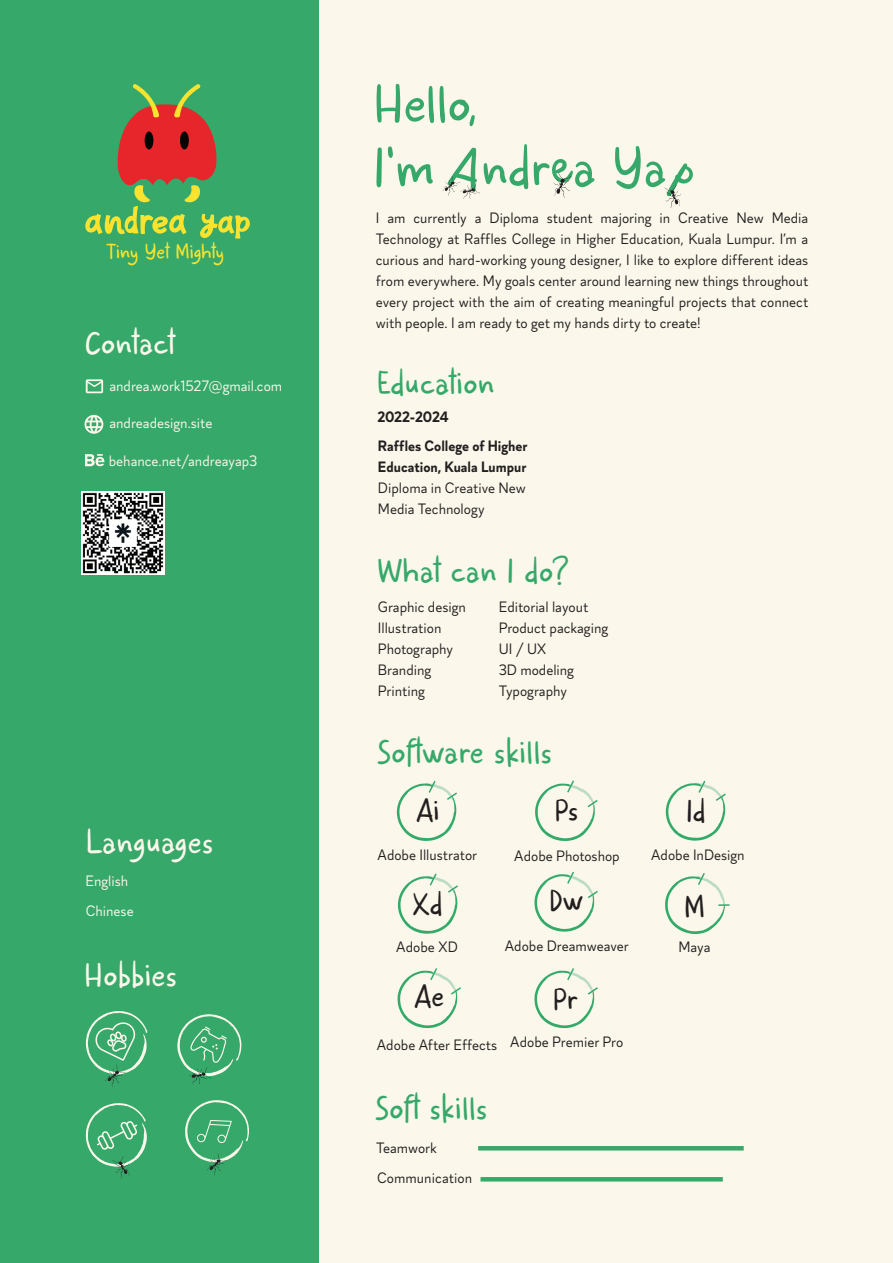
<style>
.page{position:relative;width:893px;height:1263px;background:#fbf8eb}
.page>*{position:absolute;margin:0;border:0;box-sizing:border-box;transform-origin:0 0}
.t1{font:33px "One Story";letter-spacing:.01em;color:#36a86a}
.t2{font:33px "One Story";letter-spacing:.005em;color:#fbf8eb}
.t3{font:30px "One Story";color:#231f20}
.t4{font:20.4px "One Story";color:#fae32e}
.t5{font:15px/21px "Magdelin Alt";color:#231f20}
.t6{font:15px "Magdelin Alt";color:#fbf8eb}
.t7{font:700 15px/21px "Magdelin Alt";color:#231f20}
</style>
<div class="page">
<svg style="left:398px;top:873px;width:60px;height:61px"></svg>
<svg style="left:534px;top:871px;width:64px;height:61px"></svg>
<div style="left:0;top:0;width:319px;height:1263px;background:#36a86a"></div>
<svg style="left:665px;top:873px;width:65px;height:61px"></svg>
<svg style="left:377px;top:83px;width:98px;height:43px"></svg>
<svg style="left:376px;top:147px;width:6px;height:40px"></svg>
<svg style="left:388px;top:146px;width:45px;height:40px"></svg>
<svg style="left:615px;top:146px;width:78px;height:62px"></svg>
<svg style="left:442px;top:144px;width:153px;height:55px"></svg>
<svg style="left:86px;top:379px;width:17px;height:14px"></svg>
<svg style="left:397px;top:780px;width:60px;height:61px"></svg>
<svg style="left:535px;top:780px;width:63px;height:61px"></svg>
<svg style="left:666px;top:780px;width:60px;height:61px"></svg>
<svg style="left:534px;top:968px;width:64px;height:60px"></svg>
<svg style="left:397px;top:968px;width:64px;height:60px"></svg>
<svg style="left:185px;top:1100px;width:64px;height:75px"></svg>
<svg style="left:86px;top:1011px;width:61px;height:76px"></svg>
<svg style="left:177px;top:1014px;width:64px;height:70px"></svg>
<svg style="left:86px;top:1103px;width:61px;height:75px"></svg>
<hr style="left:480px;top:1177px;width:243px;height:4px;background:#36a86a">
<hr style="left:478px;top:1146px;width:266px;height:4px;background:#36a86a">
<svg style="left:85px;top:415px;width:18px;height:19px"></svg>
<img style="left:81px;top:491px;width:83px;height:83px">
<svg style="left:85px;top:454px;width:19px;height:12px"></svg>
<svg style="left:85px;top:84px;width:165px;height:155px"></svg>
<div style="left:145px;top:131px;width:8px;height:18px;background:#050504;border-radius:50%"></div>
<div style="left:180px;top:131px;width:9px;height:18px;background:#050504;border-radius:50%"></div>
<h3 class="t4" style="left:106px;top:241px;width:119px">Tiny Yet Mighty</h3>
<h1 class="t2" style="left:85px;top:326px;width:92px">Contact</h1>
<p class="t6" style="left:109px;top:377px;width:174px">andrea.work1527@gmail.com</p>
<p class="t6" style="left:109px;top:414px;width:104px">andreadesign.site</p>
<p class="t6" style="left:109px;top:452px;width:150px">behance.net/andreayap3</p>
<h1 class="t2" style="left:86px;top:825px;width:129px">Languages</h1>
<p class="t6" style="left:85px;top:872px;width:44px">English</p>
<p class="t6" style="left:86px;top:902px;width:49px">Chinese</p>
<h1 class="t2" style="left:84px;top:959px;width:94px">Hobbies</h1>
<p class="t5" style="left:376px;top:208px;width:434px;text-align:justify">I am currently a Diploma student majoring in Creative New Media Technology at Raffles College in Higher Education, Kuala Lumpur. I’m a curious and hard-working young designer, I like to explore different ideas from everywhere. My goals center around learning new things throughout every project with the aim of creating meaningful projects that connect with people. I am ready to get my hands dirty to create!</p>
<h1 class="t1" style="left:377px;top:366px;width:119px">Education</h1>
<p class="t7" style="left:377px;top:407px;width:73px">2022-2024</p>
<p class="t7" style="left:378px;top:436px;width:151px">Raffles College of Higher<br>Education, Kuala Lumpur</p>
<p class="t5" style="left:378px;top:478px;width:149px">Diploma in Creative New<br>Media Technology</p>
<h1 class="t1" style="left:377px;top:554px;width:194px">What can I do?</h1>
<p class="t5" style="left:378px;top:597px;width:90px">Graphic design<br>Illustration<br>Photography<br>Branding<br>Printing</p>
<p class="t5" style="left:499px;top:597px;width:111px">Editorial layout<br>Product packaging<br>UI / UX<br>3D modeling<br>Typography</p>
<h1 class="t1" style="left:377px;top:736px;width:176px">Software skills</h1>
<h2 class="t3" style="left:416px;top:795px;width:24px">Ai</h2>
<h2 class="t3" style="left:555px;top:795px;width:25px">Ps</h2>
<h2 class="t3" style="left:686px;top:796px;width:21px">Id</h2>
<p class="t5" style="left:378px;top:845px;width:101px">Adobe Illustrator</p>
<p class="t5" style="left:514px;top:845px;width:107px">Adobe Photoshop</p>
<p class="t5" style="left:651px;top:845px;width:95px">Adobe InDesign</p>
<h2 class="t3" style="left:549px;top:885px;width:36px">Dw</h2>
<h2 class="t3" style="left:412px;top:889px;width:32px">Xd</h2>
<h2 class="t3" style="left:684px;top:892px;width:22px">M</h2>
<p class="t5" style="left:678px;top:936px;width:34px">Maya</p>
<p class="t5" style="left:505px;top:936px;width:125px">Adobe Dreamweaver</p>
<p class="t5" style="left:396px;top:937px;width:63px">Adobe XD</p>
<h2 class="t3" style="left:414px;top:981px;width:31px">Ae</h2>
<p class="t5" style="left:377px;top:1035px;width:122px">Adobe After Effects</p>
<h2 class="t3" style="left:553px;top:984px;width:27px">Pr</h2>
<p class="t5" style="left:510px;top:1032px;width:114px">Adobe Premier Pro</p>
<h1 class="t1" style="left:375px;top:1091px;width:114px">Soft skills</h1>
<p class="t5" style="left:376px;top:1137px;width:62px">Teamwork</p>
<p class="t5" style="left:377px;top:1167px;width:97px">Communication</p>
</div>
